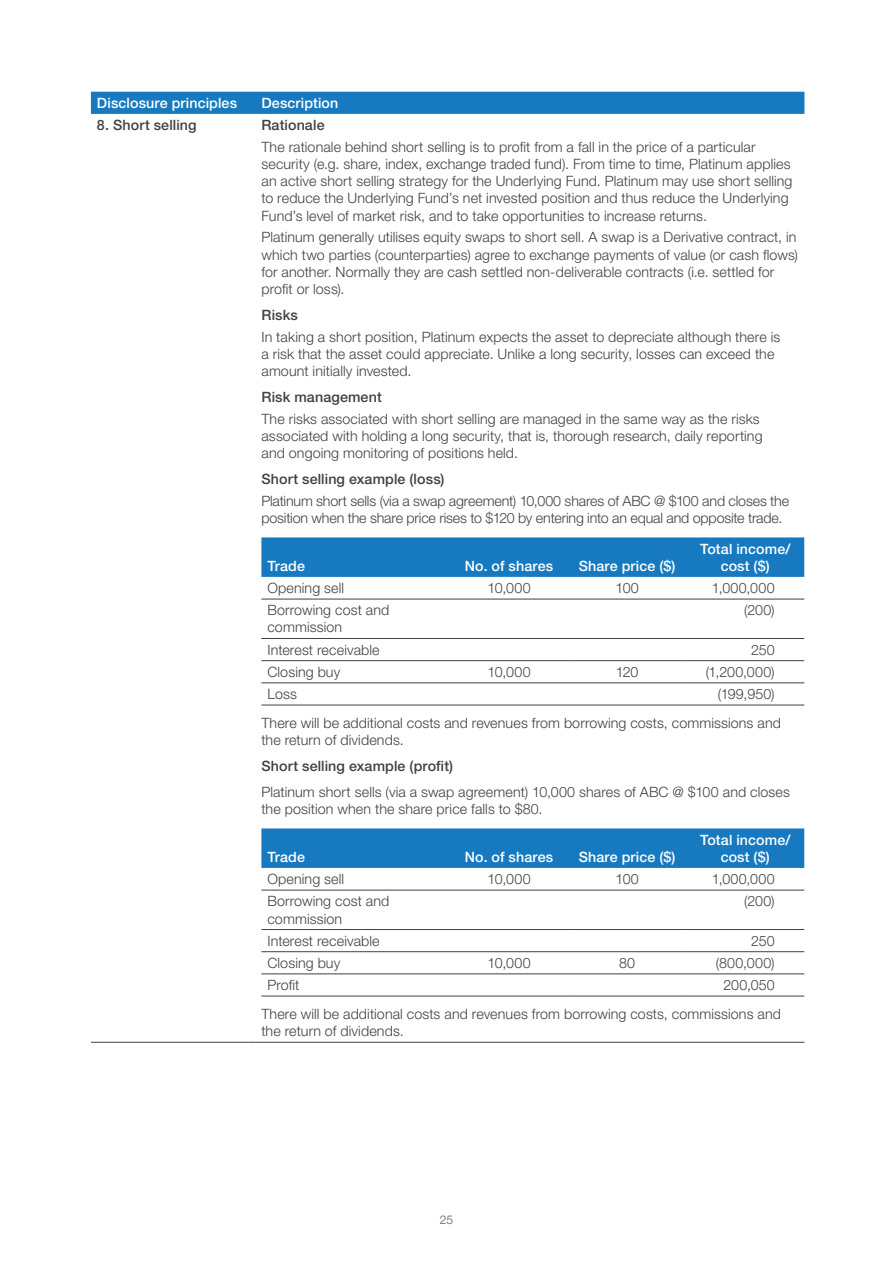
<style>
.page{position:relative;width:893px;height:1263px;background:#fff}
.page>*{position:absolute;margin:0;border:0;box-sizing:border-box;transform-origin:0 0}
.t1{font:300 14.25px/17.2px "Helvetica Neue LT Std";letter-spacing:.01em;color:#414042}
.t2{font:300 14.25px/17.2px "Helvetica Neue LT Std";letter-spacing:-.01em;color:#414042}
.t3{font:500 14.25px/17.2px "Helvetica Neue LT Std";letter-spacing:.01em;color:#fff;text-align:center}
.t4{font:500 14.25px "Helvetica Neue LT Std";letter-spacing:.01em;color:#414042}
.t5{font:300 12px "Helvetica Neue LT Std";color:#58595b}
</style>
<div class="page">
<div style="left:91px;top:92px;width:713px;height:22px;background:#177ac0"></div>
<hr style="left:91px;top:1042px;width:164px;height:1px;background:#414042">
<hr style="left:255px;top:1042px;width:549px;height:1px;background:#414042">
<div style="left:261px;top:537px;width:543px;height:40px;background:#177ac0"></div>
<hr style="left:261px;top:599px;width:189px;height:1px;background:#414042">
<hr style="left:450px;top:599px;width:118px;height:1px;background:#414042">
<hr style="left:568px;top:599px;width:118px;height:1px;background:#414042">
<hr style="left:686px;top:599px;width:118px;height:1px;background:#414042">
<hr style="left:261px;top:638px;width:189px;height:1px;background:#414042">
<hr style="left:450px;top:638px;width:118px;height:1px;background:#414042">
<hr style="left:568px;top:638px;width:118px;height:1px;background:#414042">
<hr style="left:686px;top:638px;width:118px;height:1px;background:#414042">
<hr style="left:261px;top:660px;width:189px;height:1px;background:#414042">
<hr style="left:450px;top:660px;width:118px;height:1px;background:#414042">
<hr style="left:568px;top:660px;width:118px;height:1px;background:#414042">
<hr style="left:686px;top:660px;width:118px;height:1px;background:#414042">
<hr style="left:261px;top:683px;width:189px;height:1px;background:#414042">
<hr style="left:450px;top:683px;width:118px;height:1px;background:#414042">
<hr style="left:568px;top:683px;width:118px;height:1px;background:#414042">
<hr style="left:686px;top:683px;width:118px;height:1px;background:#414042">
<hr style="left:261px;top:705px;width:189px;height:1px;background:#414042">
<hr style="left:450px;top:705px;width:118px;height:1px;background:#414042">
<hr style="left:568px;top:705px;width:118px;height:1px;background:#414042">
<hr style="left:686px;top:705px;width:118px;height:1px;background:#414042">
<div style="left:261px;top:828px;width:543px;height:40px;background:#177ac0"></div>
<hr style="left:261px;top:890px;width:189px;height:1px;background:#414042">
<hr style="left:450px;top:890px;width:118px;height:1px;background:#414042">
<hr style="left:568px;top:890px;width:118px;height:1px;background:#414042">
<hr style="left:686px;top:890px;width:118px;height:1px;background:#414042">
<hr style="left:261px;top:929px;width:189px;height:1px;background:#414042">
<hr style="left:450px;top:929px;width:118px;height:1px;background:#414042">
<hr style="left:568px;top:929px;width:118px;height:1px;background:#414042">
<hr style="left:686px;top:929px;width:118px;height:1px;background:#414042">
<hr style="left:261px;top:951px;width:189px;height:1px;background:#414042">
<hr style="left:450px;top:951px;width:118px;height:1px;background:#414042">
<hr style="left:568px;top:951px;width:118px;height:1px;background:#414042">
<hr style="left:686px;top:951px;width:118px;height:1px;background:#414042">
<hr style="left:261px;top:974px;width:189px;height:1px;background:#414042">
<hr style="left:450px;top:974px;width:118px;height:1px;background:#414042">
<hr style="left:568px;top:974px;width:118px;height:1px;background:#414042">
<hr style="left:686px;top:974px;width:118px;height:1px;background:#414042">
<hr style="left:261px;top:996px;width:189px;height:1px;background:#414042">
<hr style="left:450px;top:996px;width:118px;height:1px;background:#414042">
<hr style="left:568px;top:996px;width:118px;height:1px;background:#414042">
<hr style="left:686px;top:996px;width:118px;height:1px;background:#414042">
<p class="t3" style="left:97px;top:94px;width:142px">Disclosure principles</p>
<p class="t3" style="left:261px;top:94px;width:78px">Description</p>
<p class="t4" style="left:97px;top:116px;width:101px">8. Short selling</p>
<p class="t4" style="left:261px;top:116px;width:65px">Rationale</p>
<p class="t1" style="left:261px;top:138px;width:533px">The rationale behind short selling is to profit from a fall in the price of a particular security (e.g. share, index, exchange traded fund). From time to time, Platinum applies an active short selling strategy for the Underlying Fund. Platinum may use short selling to reduce the Underlying Fund’s net invested position and thus reduce the Underlying Fund’s level of market risk, and to take opportunities to increase returns.</p>
<p class="t1" style="left:261px;top:228px;width:538px">Platinum generally utilises equity swaps to short sell. A swap is a Derivative contract, in which two parties (counterparties) agree to exchange payments of value (or cash flows) for another. Normally they are cash settled non-deliverable contracts (i.e. settled for profit or loss).</p>
<p class="t4" style="left:261px;top:306px;width:38px">Risks</p>
<p class="t1" style="left:261px;top:328px;width:520px">In taking a short position, Platinum expects the asset to depreciate although there is a risk that the asset could appreciate. Unlike a long security, losses can exceed the amount initially invested.</p>
<p class="t4" style="left:261px;top:388px;width:122px">Risk management</p>
<p class="t1" style="left:261px;top:410px;width:503px">The risks associated with short selling are managed in the same way as the risks associated with holding a long security, that is, thorough research, daily reporting and ongoing monitoring of positions held.</p>
<p class="t4" style="left:261px;top:470px;width:185px">Short selling example (loss)</p>
<p class="t2" style="left:261px;top:492px;width:529px">Platinum short sells (via a swap agreement) 10,000 shares of ABC @ $100 and closes the position when the share price rises to $120 by entering into an equal and opposite trade.</p>
<p class="t3" style="left:267px;top:557px;width:39px">Trade</p>
<p class="t3" style="left:465px;top:557px;width:90px">No. of shares</p>
<p class="t3" style="left:579px;top:557px;width:98px">Share price ($)</p>
<p class="t3" style="left:700px;top:540px;width:92px">Total income/ cost ($)</p>
<p class="t1" style="left:267px;top:579px;width:78px">Opening sell</p>
<p class="t1" style="left:488px;top:579px;width:44px">10,000</p>
<p class="t1" style="left:615px;top:579px;width:25px">100</p>
<p class="t1" style="left:712px;top:579px;width:64px">1,000,000</p>
<p class="t1" style="left:267px;top:601px;width:123px">Borrowing cost and commission</p>
<p class="t1" style="left:744px;top:601px;width:32px">(200)</p>
<p class="t1" style="left:267px;top:641px;width:114px">Interest receivable</p>
<p class="t1" style="left:751px;top:641px;width:25px">250</p>
<p class="t1" style="left:267px;top:663px;width:74px">Closing buy</p>
<p class="t1" style="left:488px;top:663px;width:44px">10,000</p>
<p class="t1" style="left:616px;top:663px;width:24px">120</p>
<p class="t1" style="left:706px;top:663px;width:71px">(1,200,000)</p>
<p class="t1" style="left:267px;top:685px;width:31px">Loss</p>
<p class="t1" style="left:261px;top:679px;width:521px;line-height:29px;text-indent:456px">(199,950)<br>There will be additional costs and revenues from borrowing costs, commissions and</p>
<p class="t1" style="left:261px;top:731px;width:144px">the return of dividends.</p>
<p class="t4" style="left:261px;top:757px;width:193px">Short selling example (profit)</p>
<p class="t1" style="left:261px;top:783px;width:530px">Platinum short sells (via a swap agreement) 10,000 shares of ABC @ $100 and closes the position when the share price falls to $80.</p>
<p class="t3" style="left:267px;top:848px;width:39px">Trade</p>
<p class="t3" style="left:465px;top:848px;width:90px">No. of shares</p>
<p class="t3" style="left:579px;top:848px;width:98px">Share price ($)</p>
<p class="t3" style="left:700px;top:831px;width:92px">Total income/ cost ($)</p>
<p class="t1" style="left:267px;top:870px;width:78px">Opening sell</p>
<p class="t1" style="left:488px;top:870px;width:44px">10,000</p>
<p class="t1" style="left:615px;top:870px;width:25px">100</p>
<p class="t1" style="left:712px;top:870px;width:64px">1,000,000</p>
<p class="t1" style="left:267px;top:892px;width:123px">Borrowing cost and commission</p>
<p class="t1" style="left:744px;top:892px;width:32px">(200)</p>
<p class="t1" style="left:267px;top:932px;width:114px">Interest receivable</p>
<p class="t1" style="left:751px;top:932px;width:25px">250</p>
<p class="t1" style="left:267px;top:954px;width:74px">Closing buy</p>
<p class="t1" style="left:488px;top:954px;width:44px">10,000</p>
<p class="t1" style="left:619px;top:954px;width:18px">80</p>
<p class="t1" style="left:716px;top:954px;width:60px">(800,000)</p>
<p class="t1" style="left:267px;top:976px;width:33px">Profit</p>
<p class="t1" style="left:261px;top:970px;width:521px;line-height:29px;text-indent:462px">200,050<br>There will be additional costs and revenues from borrowing costs, commissions and</p>
<p class="t1" style="left:261px;top:1022px;width:144px">the return of dividends.</p>
<p class="t5" style="left:440px;top:1212px;width:15px">25</p>
</div>
